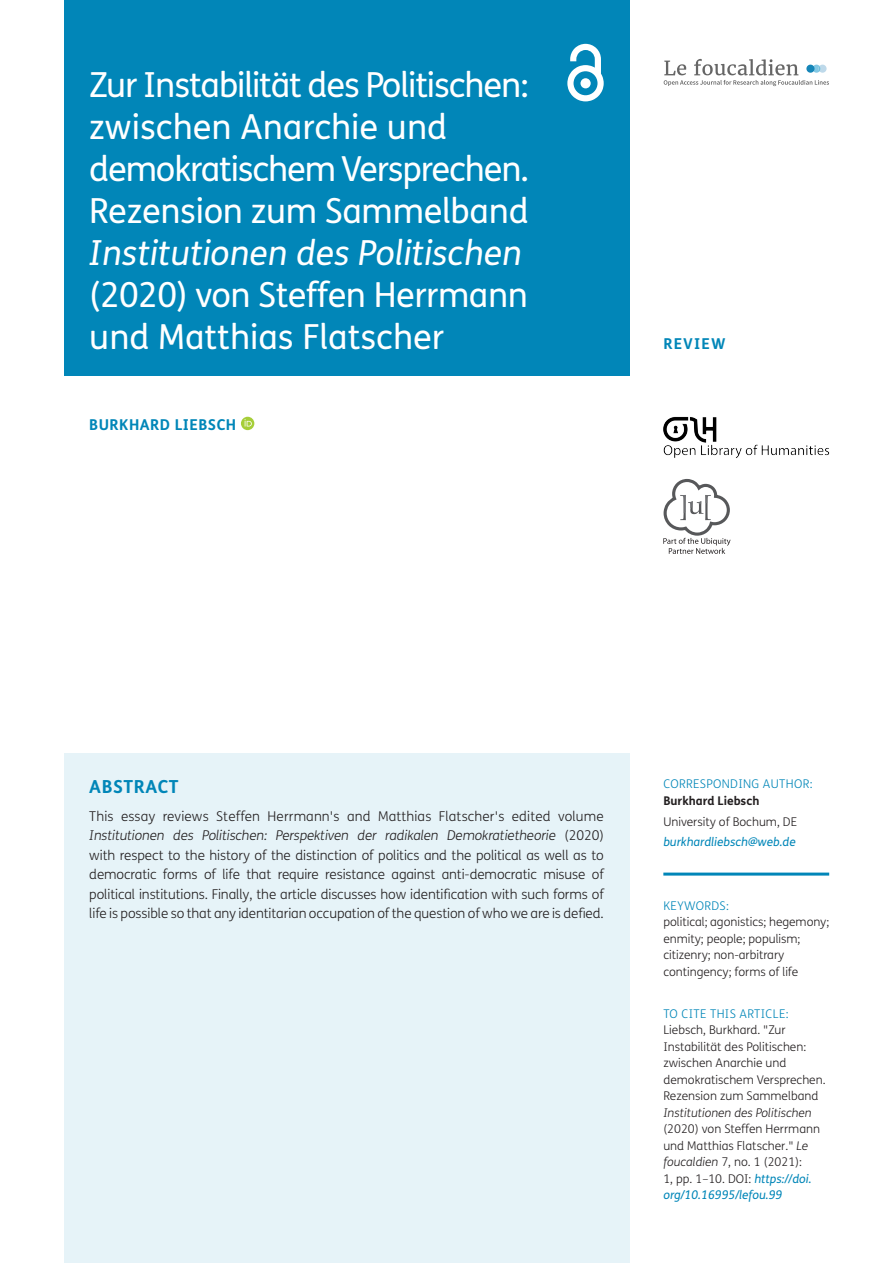
<style>
.page{position:relative;width:893px;height:1263px;background:#fff}
.page>*{position:absolute;margin:0;border:0;box-sizing:border-box;transform-origin:0 0}
.Article_Title{font:34.5px/42px "FS Me";letter-spacing:-.015em;color:#fff}
.t1{font:700 18px "FS Me";letter-spacing:.03em;color:#0186b8}
.Cover_Authors{font:700 15px "FS Me";letter-spacing:.03em;color:#0186b8}
.Article_Type{font:700 15px "FS Me";letter-spacing:.075em;color:#0186b8}
.Abstract_Copy{font:300 13.5px/19.5px "FS Me";letter-spacing:-.01em;color:#231f20;text-align:justify}
.Meta{font:300 12px/16.5px "FS Me";color:#231f20}
.Meta_Titles{font:300 12px "FS Me";letter-spacing:.03em;color:#0186b8}
.Meta-2{font:italic 12px "FS Me";color:#0186b8}
.Meta-3{font:700 12px "FS Me";color:#231f20}
.Meta_Titles_-_Rule{font:300 12px "FS Me";letter-spacing:.03em;color:#0186b8}
.s1{font-style:italic}
.s2{font-weight:400;font-style:italic;color:#0186b8}
</style>
<div class="page">
<div style="left:64px;top:0;width:565px;height:376px;background:#0186b8"></div>
<svg style="left:567px;top:44px;width:37px;height:57px"></svg>
<img style="left:663px;top:417px;width:166px;height:41px">
<svg style="left:663px;top:479px;width:68px;height:75px"></svg>
<svg style="left:664px;top:59px;width:165px;height:27px"></svg>
<hr style="left:663px;top:872px;width:166px;height:3px;background:#0186b8">
<div style="left:64px;top:754px;width:565px;height:509px;background:#e6f3f8"></div>
<svg style="left:241px;top:417px;width:13px;height:13px"></svg>
<svg style="left:245px;top:419px;width:7px;height:7px"></svg>
<p class="Article_Title" style="left:89px;top:64px;width:441px">Zur Instabilität des Politischen: zwischen Anarchie und demokratischem Versprechen.<br>Rezension zum Sammelband<br><span class="s1">Institutionen des Politischen </span>(2020) von Steffen Herrmann und Matthias Flatscher</p>
<p class="Cover_Authors" style="left:89px;top:415px;width:148px">BURKHARD LIEBSCH</p>
<p class="Article_Type" style="left:663px;top:334px;width:64px">REVIEW</p>
<h1 class="t1" style="left:89px;top:775px;width:91px">ABSTRACT</h1>
<p class="Abstract_Copy" style="left:89px;top:807px;width:516px">This essay reviews Steffen Herrmann's and Matthias Flatscher's edited volume <span class="s1">Institutionen des Politischen: Perspektiven der radikalen Demokratietheorie</span> (2020) with respect to the history of the distinction of politics and the political as well as to democratic forms of life that require resistance against anti-democratic misuse of political institutions. Finally, the article discusses how identification with such forms of life is possible so that any identitarian occupation of the question of who we are is defied.</p>
<p class="Meta_Titles" style="left:663px;top:777px;width:151px">CORRESPONDING AUTHOR:</p>
<p class="Meta-3" style="left:663px;top:793px;width:98px">Burkhard Liebsch</p>
<p class="Meta" style="left:663px;top:813px;width:135px">University of Bochum, DE</p>
<p class="Meta-2" style="left:663px;top:835px;width:134px">burkhardliebsch@web.de</p>
<p class="Meta_Titles_-_Rule" style="left:663px;top:898px;width:67px">KEYWORDS:</p>
<p class="Meta" style="left:663px;top:914px;width:167px">political; agonistics; hegemony; enmity; people; populism; citizenry; non-arbitrary contingency; forms of life</p>
<p class="Meta_Titles" style="left:663px;top:1006px;width:127px">TO CITE THIS ARTICLE:</p>
<p class="Meta" style="left:663px;top:1022px;width:164px">Liebsch, Burkhard. "Zur<br>Instabilität des Politischen: zwischen Anarchie und demokratischem Versprechen.<br>Rezension zum Sammelband<br><span class="s1">Institutionen des Politischen </span>(2020) von Steffen Herrmann und Matthias Flatscher." <span class="s1">Le foucaldien</span> 7, no. 1 (2021):<br>1, pp. 1–10. DOI: <span class="s2">https://doi. org/10.16995/lefou.99</span></p>
</div>
